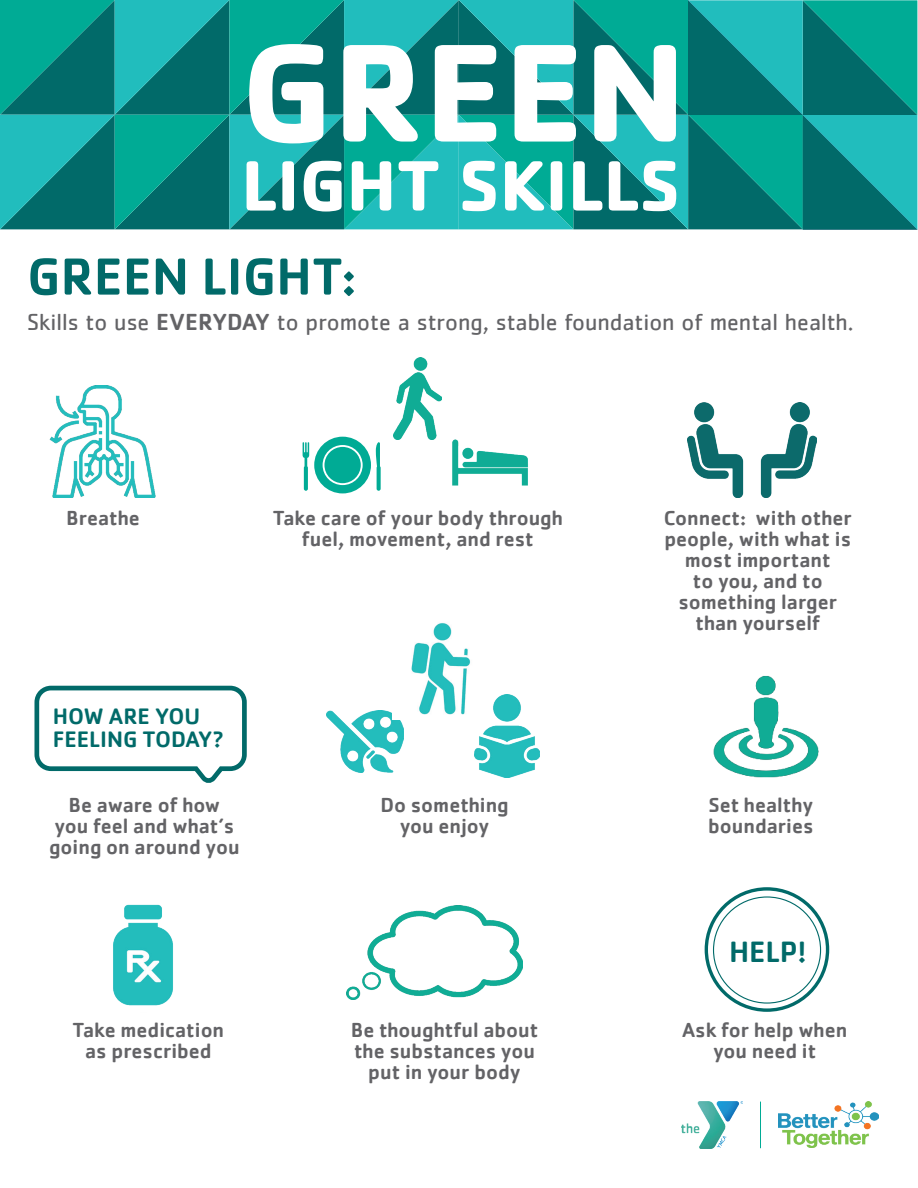
<style>
.page{position:relative;width:918px;height:1188px;background:#fff}
.page>*{position:absolute;margin:0;border:0;box-sizing:border-box;transform-origin:0 0}
.t1{font:700 144.45px "Cachet";color:#fff}
.t2{font:700 73.8px "Cachet";color:#fff}
.t3{font:500 54px "Cachet";color:#016a69}
.t4{font:500 30.3px "Cachet";color:#016a69}
.t5{font:24px "Cachet";color:#636366}
.t6{font:500 23.1px/23.1px "Cachet";color:#016a69}
.t7{font:500 21px/21px "Cachet";color:#636366;text-align:center}
.s1{font-weight:500}
</style>
<div class="page">
<svg style="left:0;top:0;width:918px;height:230px;background:#0c948f"></svg>
<img style="left:778px;top:1102px;width:101px;height:46px">
<img style="left:681px;top:1102px;width:61px;height:46px">
<hr style="left:760px;top:1102px;width:1px;height:46px;background:#00ab95">
<img style="left:49px;top:385px;width:107px;height:113px">
<svg style="left:303px;top:437px;width:78px;height:56px"></svg>
<img style="left:394px;top:357px;width:48px;height:82px">
<img style="left:452px;top:439px;width:76px;height:47px">
<img style="left:687px;top:403px;width:129px;height:95px">
<img style="left:713px;top:676px;width:106px;height:102px">
<img style="left:327px;top:710px;width:76px;height:63px">
<svg style="left:34px;top:685px;width:213px;height:98px"></svg>
<img style="left:113px;top:904px;width:60px;height:102px">
<img style="left:347px;top:905px;width:175px;height:94px">
<div style="left:705px;top:887px;width:124px;height:125px;border:3px solid #016a69;border-radius:50%"></div>
<img style="left:393px;top:623px;width:78px;height:96px">
<img style="left:475px;top:694px;width:64px;height:83px">
<h1 class="t1" style="left:241px;top:-1px;width:447px">GREEN</h1>
<h2 class="t2" style="left:241px;top:138px;width:441px">LIGHT SKILLS</h2>
<h3 class="t3" style="left:27px;top:243px;width:331px">GREEN LIGHT:</h3>
<p class="t5" style="left:27px;top:308px;width:828px">Skills to use <span class="s1">EVERYDAY</span> to promote a strong, stable foundation of mental health.</p>
<p class="t7" style="left:66px;top:507px;width:75px">Breathe</p>
<p class="t7" style="left:273px;top:507px;width:291px">Take care of your body through fuel, movement, and rest</p>
<p class="t7" style="left:664px;top:507px;width:190px">Connect: with other people, with what is most important<br>to you, and to something larger than yourself</p>
<p class="t6" style="left:53px;top:704px;width:173px">HOW ARE YOU<br>FEELING TODAY?</p>
<p class="t7" style="left:49px;top:794px;width:192px">Be aware of how you feel and what’s going on around you</p>
<p class="t7" style="left:380px;top:794px;width:130px">Do something you enjoy</p>
<p class="t7" style="left:708px;top:794px;width:107px;text-align:left">Set healthy boundaries</p>
<h3 class="t4" style="left:729px;top:933px;width:79px">HELP!</h3>
<p class="t7" style="left:73px;top:1019px;width:153px">Take medication as prescribed</p>
<p class="t7" style="left:682px;top:1019px;width:167px">Ask for help when you need it</p>
<p class="t7" style="left:351px;top:1019px;width:189px">Be thoughtful about the substances you put in your body</p>
</div>
